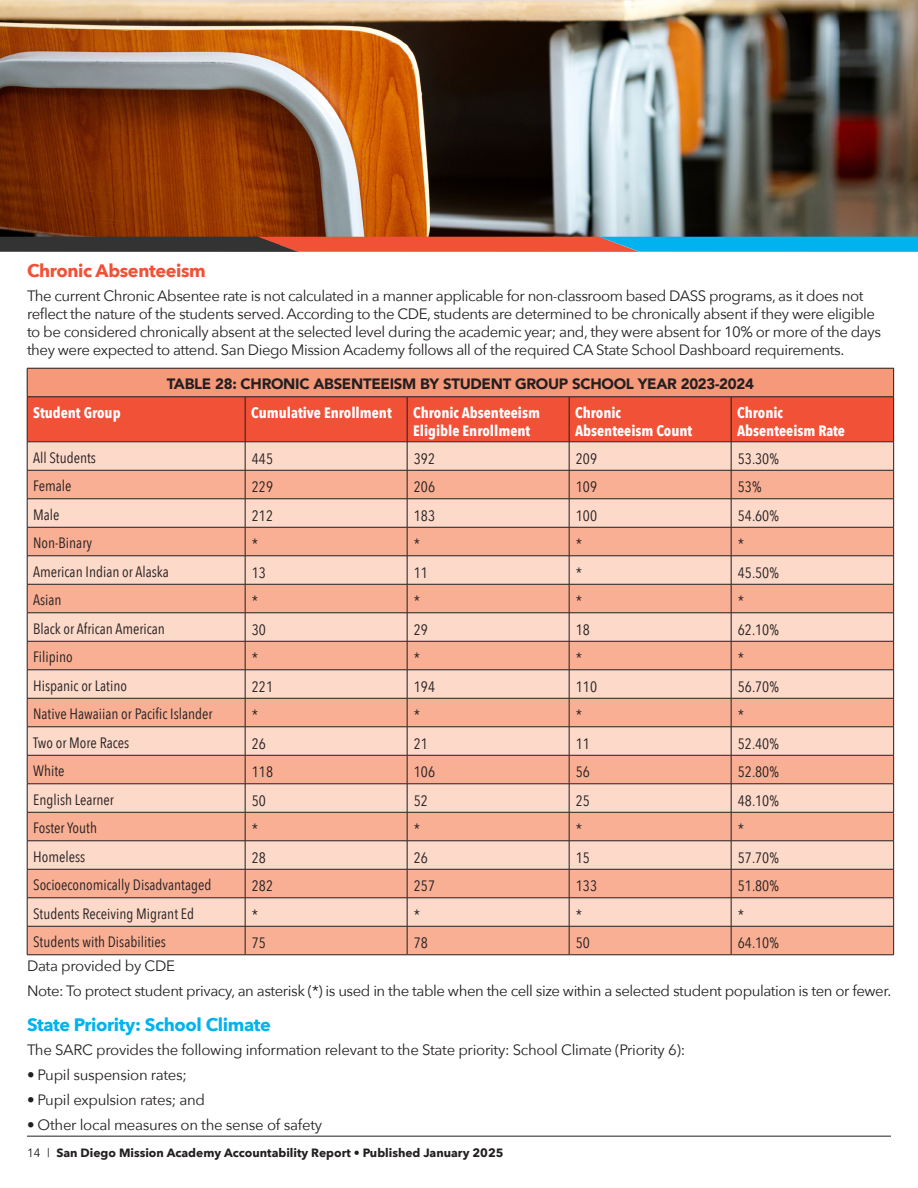
<style>
.page{position:relative;width:918px;height:1188px;background:#fff}
.page>*{position:absolute;margin:0;border:0;box-sizing:border-box;transform-origin:0 0}
.t1{font:700 18px "Avenir Next";letter-spacing:-.02em;color:#00b3ef}
.t2{font:700 18px "Avenir Next";letter-spacing:-.02em;color:#f05137}
.t3{font:15px/18px "Avenir Next";letter-spacing:-.03em;color:#231f20}
.t4{font:15px "Avenir Next Condensed";color:#231f20}
.t5{font:700 15px/18px "Avenir Next Condensed";color:#fff}
.t6{font:900 15px "Avenir";letter-spacing:-.02em;color:#231f20}
.t7{font:700 12px "Avenir Next";color:#231f20}
.s1{font-family:"Avenir";font-weight:400}
</style>
<div class="page">
<hr style="left:27px;top:1136px;width:864px;height:1px;background:#231f20">
<svg style="left:27px;top:368px;width:867px;height:587px;background:#f0b29d"></svg>
<hr style="left:27px;top:955px;width:218px;height:1px;background:#231f20">
<hr style="left:245px;top:955px;width:162px;height:1px;background:#231f20">
<hr style="left:407px;top:955px;width:162px;height:1px;background:#231f20">
<hr style="left:569px;top:955px;width:162px;height:1px;background:#231f20">
<hr style="left:731px;top:955px;width:163px;height:1px;background:#231f20">
<img style="left:0;top:0;width:918px;height:237px">
<svg style="left:0;top:237px;width:918px;height:15px;background:#6a6972"></svg>
<p class="t2" style="left:27px;top:255px;width:180px">Chronic Absenteeism</p>
<p class="t3" style="left:27px;top:286px;width:856px">The current Chronic Absentee rate is not calculated in a manner applicable for non-classroom based DASS programs, as it does not reflect the nature of the students served. According to the CDE, students are determined to be chronically absent if they were eligible to be considered chronically absent at the selected level during the academic year; and, they were absent for 10% or more of the days they were expected to attend. San Diego Mission Academy follows all of the required CA State School Dashboard requirements.</p>
<p class="t6" style="left:167px;top:371px;width:588px">TABLE 28: CHRONIC ABSENTEEISM BY STUDENT GROUP SCHOOL YEAR 2023-2024</p>
<p class="t5" style="left:33px;top:403px;width:89px">Student Group</p>
<p class="t5" style="left:251px;top:403px;width:142px">Cumulative Enrollment</p>
<p class="t5" style="left:413px;top:403px;width:128px">Chronic Absenteeism<br>Eligible Enrollment</p>
<p class="t5" style="left:575px;top:403px;width:119px">Chronic<br>Absenteeism Count</p>
<p class="t5" style="left:737px;top:403px;width:109px">Chronic<br>Absenteeism Rate</p>
<p class="t4" style="left:33px;top:445px;width:64px">All Students</p>
<p class="t4" style="left:252px;top:445px;width:23px">445</p>
<p class="t4" style="left:414px;top:445px;width:23px">392</p>
<p class="t4" style="left:576px;top:445px;width:23px">209</p>
<p class="t4" style="left:738px;top:445px;width:42px">53.30%</p>
<p class="t4" style="left:33px;top:473px;width:40px">Female</p>
<p class="t4" style="left:252px;top:474px;width:23px">229</p>
<p class="t4" style="left:414px;top:474px;width:23px">206</p>
<p class="t4" style="left:576px;top:474px;width:23px">109</p>
<p class="t4" style="left:738px;top:474px;width:25px">53%</p>
<p class="t4" style="left:33px;top:502px;width:28px">Male</p>
<p class="t4" style="left:252px;top:502px;width:23px">212</p>
<p class="t4" style="left:414px;top:502px;width:23px">183</p>
<p class="t4" style="left:576px;top:502px;width:23px">100</p>
<p class="t4" style="left:738px;top:502px;width:42px">54.60%</p>
<p class="t4" style="left:33px;top:530px;width:60px">Non-Binary</p>
<p class="t4" style="left:252px;top:531px;width:8px">*</p>
<p class="t4" style="left:414px;top:531px;width:8px">*</p>
<p class="t4" style="left:576px;top:531px;width:8px">*</p>
<p class="t4" style="left:738px;top:531px;width:8px">*</p>
<p class="t4" style="left:33px;top:559px;width:137px">American Indian or Alaska</p>
<p class="t4" style="left:252px;top:559px;width:16px">13</p>
<p class="t4" style="left:414px;top:559px;width:16px">11</p>
<p class="t4" style="left:576px;top:559px;width:8px">*</p>
<p class="t4" style="left:738px;top:559px;width:42px">45.50%</p>
<p class="t4" style="left:33px;top:587px;width:30px">Asian</p>
<p class="t4" style="left:252px;top:588px;width:8px">*</p>
<p class="t4" style="left:414px;top:588px;width:8px">*</p>
<p class="t4" style="left:576px;top:588px;width:8px">*</p>
<p class="t4" style="left:738px;top:588px;width:8px">*</p>
<p class="t4" style="left:33px;top:616px;width:133px">Black or African American</p>
<p class="t4" style="left:252px;top:616px;width:16px">30</p>
<p class="t4" style="left:414px;top:616px;width:16px">29</p>
<p class="t4" style="left:576px;top:616px;width:16px">18</p>
<p class="t4" style="left:738px;top:616px;width:42px">62.10%</p>
<p class="t4" style="left:33px;top:644px;width:41px">Filipino</p>
<p class="t4" style="left:252px;top:645px;width:8px">*</p>
<p class="t4" style="left:414px;top:645px;width:8px">*</p>
<p class="t4" style="left:576px;top:645px;width:8px">*</p>
<p class="t4" style="left:738px;top:645px;width:8px">*</p>
<p class="t4" style="left:33px;top:673px;width:95px">Hispanic or Latino</p>
<p class="t4" style="left:252px;top:673px;width:23px">221</p>
<p class="t4" style="left:414px;top:673px;width:23px">194</p>
<p class="t4" style="left:576px;top:673px;width:23px">110</p>
<p class="t4" style="left:738px;top:673px;width:42px">56.70%</p>
<p class="t4" style="left:33px;top:701px;width:181px">Native Hawaiian or Pacific Islander</p>
<p class="t4" style="left:252px;top:702px;width:8px">*</p>
<p class="t4" style="left:414px;top:702px;width:8px">*</p>
<p class="t4" style="left:576px;top:702px;width:8px">*</p>
<p class="t4" style="left:738px;top:702px;width:8px">*</p>
<p class="t4" style="left:33px;top:730px;width:98px">Two or More Races</p>
<p class="t4" style="left:252px;top:730px;width:16px">26</p>
<p class="t4" style="left:414px;top:730px;width:16px">21</p>
<p class="t4" style="left:576px;top:730px;width:16px">11</p>
<p class="t4" style="left:738px;top:730px;width:42px">52.40%</p>
<p class="t4" style="left:33px;top:758px;width:33px">White</p>
<p class="t4" style="left:252px;top:759px;width:23px">118</p>
<p class="t4" style="left:414px;top:759px;width:23px">106</p>
<p class="t4" style="left:576px;top:759px;width:16px">56</p>
<p class="t4" style="left:738px;top:759px;width:42px">52.80%</p>
<p class="t4" style="left:33px;top:787px;width:82px">English Learner</p>
<p class="t4" style="left:252px;top:787px;width:16px">50</p>
<p class="t4" style="left:414px;top:787px;width:16px">52</p>
<p class="t4" style="left:576px;top:787px;width:16px">25</p>
<p class="t4" style="left:738px;top:787px;width:42px">48.10%</p>
<p class="t4" style="left:33px;top:815px;width:65px">Foster Youth</p>
<p class="t4" style="left:252px;top:816px;width:8px">*</p>
<p class="t4" style="left:414px;top:816px;width:8px">*</p>
<p class="t4" style="left:576px;top:816px;width:8px">*</p>
<p class="t4" style="left:738px;top:816px;width:8px">*</p>
<p class="t4" style="left:33px;top:844px;width:53px">Homeless</p>
<p class="t4" style="left:252px;top:844px;width:16px">28</p>
<p class="t4" style="left:414px;top:844px;width:16px">26</p>
<p class="t4" style="left:576px;top:844px;width:16px">15</p>
<p class="t4" style="left:738px;top:844px;width:42px">57.70%</p>
<p class="t4" style="left:33px;top:872px;width:180px">Socioeconomically Disadvantaged</p>
<p class="t4" style="left:252px;top:873px;width:23px">282</p>
<p class="t4" style="left:414px;top:873px;width:23px">257</p>
<p class="t4" style="left:576px;top:873px;width:23px">133</p>
<p class="t4" style="left:738px;top:873px;width:42px">51.80%</p>
<p class="t4" style="left:33px;top:901px;width:162px">Students Receiving Migrant Ed</p>
<p class="t4" style="left:252px;top:901px;width:8px">*</p>
<p class="t4" style="left:414px;top:901px;width:8px">*</p>
<p class="t4" style="left:576px;top:901px;width:8px">*</p>
<p class="t4" style="left:738px;top:901px;width:8px">*</p>
<p class="t4" style="left:33px;top:929px;width:134px">Students with Disabilities</p>
<p class="t4" style="left:252px;top:930px;width:16px">75</p>
<p class="t4" style="left:414px;top:930px;width:16px">78</p>
<p class="t4" style="left:576px;top:930px;width:16px">50</p>
<p class="t4" style="left:738px;top:930px;width:42px">64.10%</p>
<p class="t3" style="left:27px;top:957px;width:150px">Data provided by CDE</p>
<p class="t3" style="left:27px;top:981px;width:866px">Note: To protect student privacy, an asterisk (*) is used in the table when the cell size within a selected student population is ten or fewer.</p>
<p class="t1" style="left:27px;top:1009px;width:245px">State Priority: School Climate</p>
<p class="t3" style="left:27px;top:1041px;width:660px">The SARC provides the following information relevant to the State priority: School Climate (Priority 6):</p>
<p class="t3" style="left:27px;top:1065px;width:162px">• Pupil suspension rates;</p>
<p class="t3" style="left:27px;top:1090px;width:180px">• Pupil expulsion rates; and</p>
<p class="t3" style="left:27px;top:1115px;width:297px">• Other local measures on the sense of safety</p>
<p class="t7" style="left:27px;top:1142px;width:478px"><span class="s1">14 |</span> San Diego Mission Academy Accountability Report • Published January 2025</p>
</div>
